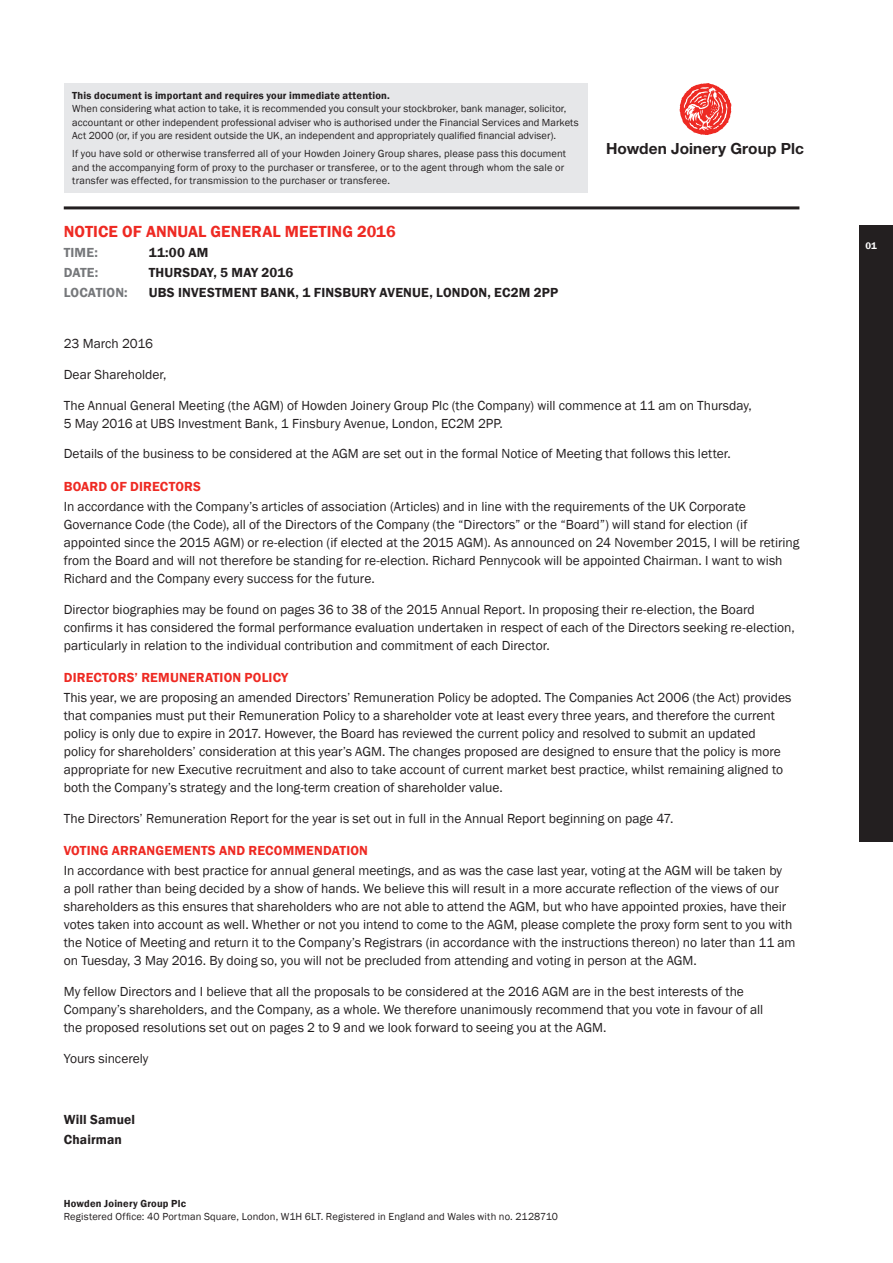
<style>
.page{position:relative;width:893px;height:1263px;background:#fff}
.page>*{position:absolute;margin:0;border:0;box-sizing:border-box;transform-origin:0 0}
.t1{font:600 16.5px "Franklin Gothic";letter-spacing:.005em;color:#ee2a23}
.t2{font:700 15.45px "Helvetica Neue";letter-spacing:.005em;color:#231f20}
.t3{font:13.5px/18px "Franklin Gothic";color:#231f20}
.t4{font:600 13.5px/20.1px "Franklin Gothic";letter-spacing:.01em;color:#231f20}
.t5{font:600 13.5px "Franklin Gothic";letter-spacing:.01em;color:#ee2a23}
.t6{font:600 13.5px "Franklin Gothic";letter-spacing:.01em;color:#76787b}
.t7{font:10.5px/13.5px "Franklin Gothic";letter-spacing:.01em;color:#231f20}
.t8{font:600 10.5px "Franklin Gothic";letter-spacing:.02em;color:#231f20}
.t9{font:600 9.75px "Franklin Gothic";color:#fff}
</style>
<div class="page">
<div style="left:64px;top:83px;width:523px;height:110px;background:#e6e7e9"></div>
<hr style="left:64px;top:206px;width:735px;height:3px;background:#231f20">
<div style="left:859px;top:225px;width:34px;height:617px;background:#231f20"></div>
<svg style="left:680px;top:83px;width:52px;height:52px"></svg>
<p class="t8" style="left:72px;top:89px;width:319px">This document is important and requires your immediate attention.</p>
<p class="t7" style="left:72px;top:102px;width:508px">When considering what action to take, it is recommended you consult your stockbroker, bank manager, solicitor, accountant or other independent professional adviser who is authorised under the Financial Services and Markets<br>Act 2000 (or, if you are resident outside the UK, an independent and appropriately qualified financial adviser).</p>
<p class="t7" style="left:72px;top:147px;width:495px">If you have sold or otherwise transferred all of your Howden Joinery Group shares, please pass this document and the accompanying form of proxy to the purchaser or transferee, or to the agent through whom the sale or transfer was effected, for transmission to the purchaser or transferee.</p>
<p class="t2" style="left:606px;top:139px;width:199px">Howden Joinery Group Plc</p>
<p class="t1" style="left:64px;top:221px;width:333px">NOTICE OF ANNUAL GENERAL MEETING 2016</p>
<p class="t6" style="left:64px;top:244px;width:36px">TIME:</p>
<p class="t4" style="left:149px;top:243px;width:61px">11:00 AM</p>
<p class="t6" style="left:64px;top:264px;width:36px">DATE:</p>
<p class="t4" style="left:149px;top:263px;width:146px">THURSDAY, 5 MAY 2016</p>
<p class="t6" style="left:64px;top:284px;width:65px">LOCATION:</p>
<p class="t4" style="left:149px;top:283px;width:411px">UBS INVESTMENT BANK, 1 FINSBURY AVENUE, LONDON, EC2M 2PP</p>
<p class="t3" style="left:64px;top:335px;width:91px">23 March 2016</p>
<p class="t3" style="left:64px;top:366px;width:104px">Dear Shareholder,</p>
<p class="t3" style="left:64px;top:396px;width:690px">The Annual General Meeting (the AGM) of Howden Joinery Group Plc (the Company) will commence at 11 am on Thursday,<br>5 May 2016 at UBS Investment Bank, 1 Finsbury Avenue, London, EC2M 2PP.</p>
<p class="t3" style="left:64px;top:445px;width:669px">Details of the business to be considered at the AGM are set out in the formal Notice of Meeting that follows this letter.</p>
<p class="t5" style="left:64px;top:478px;width:139px">BOARD OF DIRECTORS</p>
<p class="t3" style="left:64px;top:498px;width:737px">In accordance with the Company’s articles of association (Articles) and in line with the requirements of the UK Corporate Governance Code (the Code), all of the Directors of the Company (the “Directors” or the “Board”) will stand for election (if appointed since the 2015 AGM) or re-election (if elected at the 2015 AGM). As announced on 24 November 2015, I will be retiring from the Board and will not therefore be standing for re-election. Richard Pennycook will be appointed Chairman. I want to wish Richard and the Company every success for the future.</p>
<p class="t3" style="left:64px;top:600px;width:733px">Director biographies may be found on pages 36 to 38 of the 2015 Annual Report. In proposing their re-election, the Board confirms it has considered the formal performance evaluation undertaken in respect of each of the Directors seeking re-election, particularly in relation to the individual contribution and commitment of each Director.</p>
<p class="t5" style="left:64px;top:669px;width:226px">DIRECTORS’ REMUNERATION POLICY</p>
<p class="t3" style="left:64px;top:689px;width:729px">This year, we are proposing an amended Directors’ Remuneration Policy be adopted. The Companies Act 2006 (the Act) provides that companies must put their Remuneration Policy to a shareholder vote at least every three years, and therefore the current policy is only due to expire in 2017. However, the Board has reviewed the current policy and resolved to submit an updated<br>policy for shareholders’ consideration at this year’s AGM. The changes proposed are designed to ensure that the policy is more appropriate for new Executive recruitment and also to take account of current market best practice, whilst remaining aligned to both the Company’s strategy and the long-term creation of shareholder value.</p>
<p class="t3" style="left:64px;top:809px;width:611px">The Directors’ Remuneration Report for the year is set out in full in the Annual Report beginning on page 47.</p>
<p class="t5" style="left:64px;top:842px;width:306px">VOTING ARRANGEMENTS AND RECOMMENDATION</p>
<p class="t3" style="left:64px;top:862px;width:733px">In accordance with best practice for annual general meetings, and as was the case last year, voting at the AGM will be taken by<br>a poll rather than being decided by a show of hands. We believe this will result in a more accurate reflection of the views of our shareholders as this ensures that shareholders who are not able to attend the AGM, but who have appointed proxies, have their votes taken into account as well. Whether or not you intend to come to the AGM, please complete the proxy form sent to you with the Notice of Meeting and return it to the Company’s Registrars (in accordance with the instructions thereon) no later than 11 am on Tuesday, 3 May 2016. By doing so, you will not be precluded from attending and voting in person at the AGM.</p>
<p class="t3" style="left:64px;top:983px;width:701px">My fellow Directors and I believe that all the proposals to be considered at the 2016 AGM are in the best interests of the<br>Company’s shareholders, and the Company, as a whole. We therefore unanimously recommend that you vote in favour of all the proposed resolutions set out on pages 2 to 9 and we look forward to seeing you at the AGM.</p>
<p class="t3" style="left:64px;top:1049px;width:86px">Yours sincerely</p>
<p class="t4" style="left:64px;top:1110px;width:73px">Will Samuel<br>Chairman</p>
<p class="t8" style="left:64px;top:1196px;width:124px">Howden Joinery Group Plc</p>
<p class="t7" style="left:64px;top:1210px;width:496px">Registered Office: 40 Portman Square, London, W1H 6LT. Registered in England and Wales with no. 2128710</p>
<p class="t9" style="left:865px;top:240px;width:13px">01</p>
</div>
